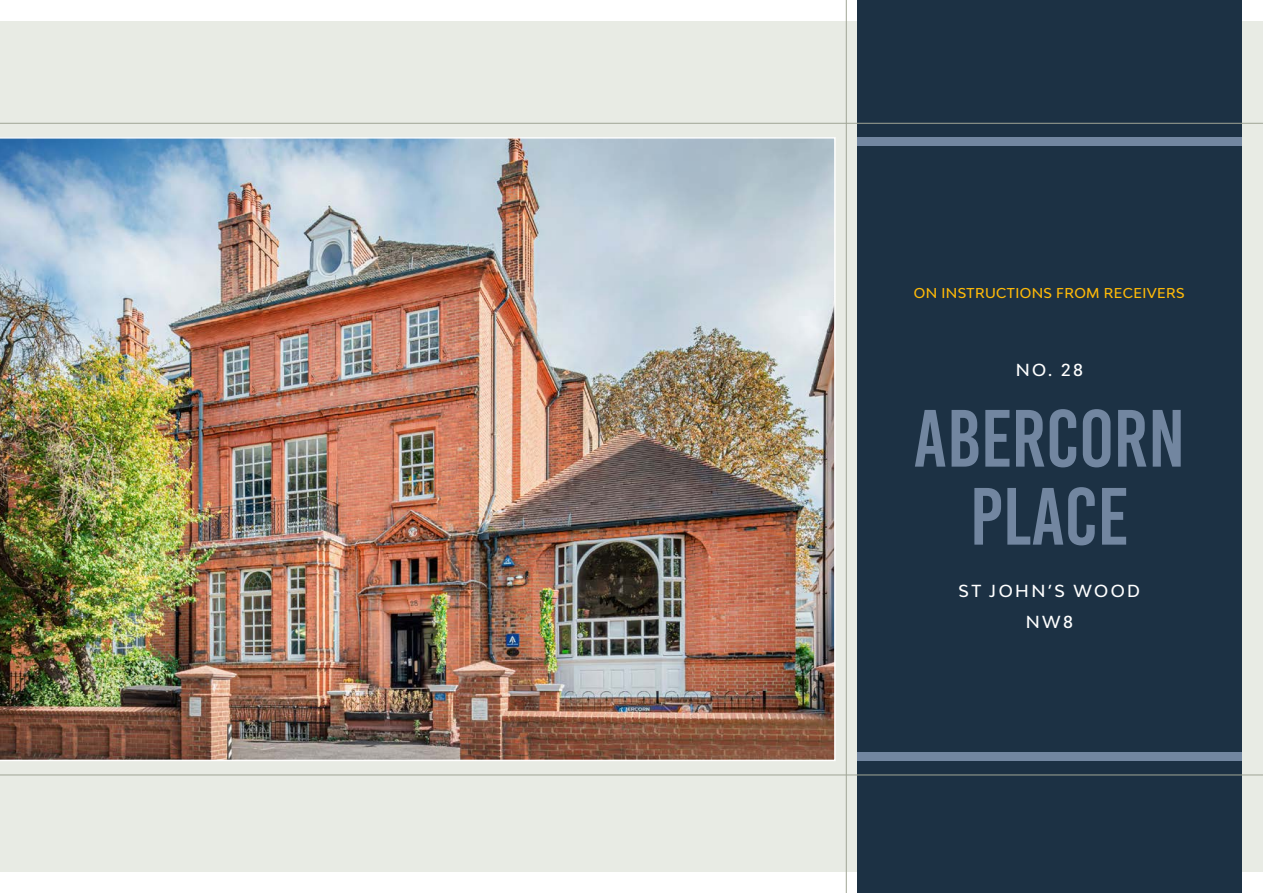
<style>
.page{position:relative;width:1263px;height:893px;background:#fff}
.page>*{position:absolute;margin:0;border:0;box-sizing:border-box;transform-origin:0 0}
.t1{font:81px/78px "Bebas Kai";color:#7286a0;text-align:center}
.t2{font:500 16.5px/31.7px "Bw Modelica";letter-spacing:.15em;color:#fff;text-align:center}
.t3{font:500 13.5px "Bw Modelica";letter-spacing:.03em;color:#ffba08}
</style>
<div class="page">
<div style="left:0;top:21px;width:1263px;height:851px;background:#e8ebe4"></div>
<img style="left:0;top:137px;width:836px;height:624px">
<div style="left:857px;top:0;width:385px;height:893px;background:#1c3144"></div>
<hr style="left:0;top:775px;width:1263px;height:1px;background:#a0a595">
<hr style="left:0;top:123px;width:1263px;height:1px;background:#a0a595">
<div style="left:857px;top:137px;width:385px;height:8px;background:#7286a0"></div>
<hr style="left:846px;top:0;width:1px;height:893px;background:#a0a595">
<div style="left:857px;top:753px;width:385px;height:8px;background:#7286a0"></div>
<p class="t3" style="left:914px;top:284px;width:272px">ON INSTRUCTIONS FROM RECEIVERS</p>
<p class="t2" style="left:1016px;top:353px;width:69px">NO. 28</p>
<h1 class="t1" style="left:913px;top:400px;width:273px">ABERCORN<br>PLACE</h1>
<p class="t2" style="left:959px;top:574px;width:183px">ST JOHN’S WOOD<br>NW8</p>
</div>
